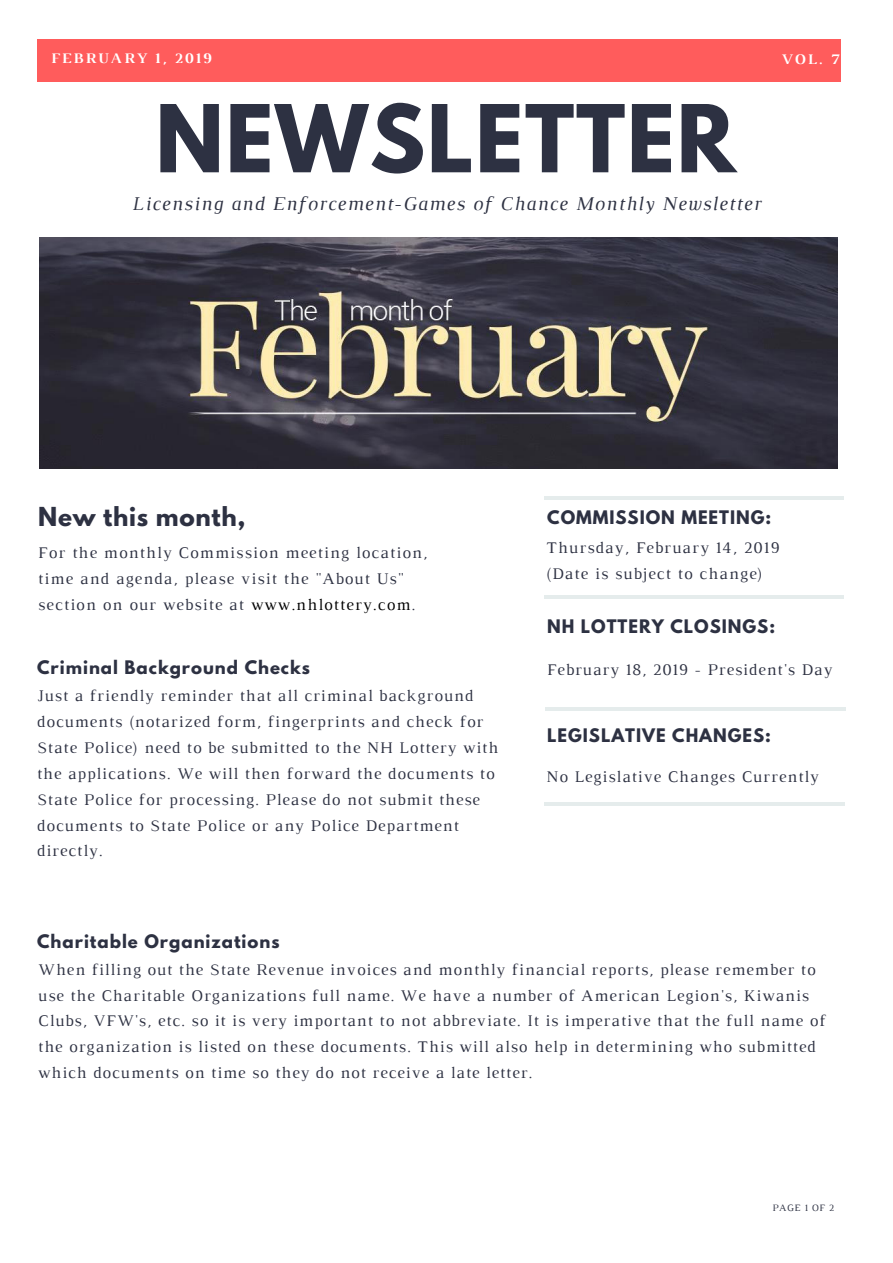
<style>
.page{position:relative;width:893px;height:1263px;background:#fff}
.page>*{position:absolute;margin:0;border:0;box-sizing:border-box;transform-origin:0 0}
.t1{font:700 82.8px "League Spartan";letter-spacing:.02em;color:#2d3142}
.t2{font:700 23.25px "League Spartan";letter-spacing:.03em;color:#2d3142}
.t3{font:italic 19.8px "Luthier";letter-spacing:.06em;color:#2d3142}
.t4{font:16.5px/26px "Luthier";letter-spacing:.06em;color:#2d3142}
.t5{font:700 16.5px "League Spartan";letter-spacing:.06em;color:#2d3142}
.t6{font:700 14.85px "Luthier";letter-spacing:.14em;color:#fff}
.t7{font:9.9px "Luthier";letter-spacing:.06em;color:#2d3142}
.s1{color:#000}
</style>
<div class="page">
<div style="left:37px;top:39px;width:804px;height:43px;background:#ff5c5c"></div>
<hr style="left:546px;top:707px;width:300px;height:3px;background:#538083">
<hr style="left:544px;top:596px;width:299px;height:3px;background:#538083">
<img style="left:39px;top:238px;width:799px;height:230px">
<hr style="left:544px;top:497px;width:299px;height:3px;background:#538083">
<hr style="left:544px;top:802px;width:301px;height:3px;background:#538083">
<p class="t6" style="left:51px;top:53px;width:162px">FEBRUARY 1, 2019</p>
<p class="t6" style="left:781px;top:54px;width:60px">VOL. 7</p>
<h1 class="t1" style="left:155px;top:98px;width:582px">NEWSLETTER</h1>
<p class="t3" style="left:132px;top:196px;width:630px">Licensing and Enforcement-Games of Chance Monthly Newsletter</p>
<h2 class="t2" style="left:38px;top:505px;width:209px">New this month,</h2>
<p class="t4" style="left:38px;top:541px;width:391px">For the monthly Commission meeting location, time and agenda, please visit the "About Us" section on our website at <span class="s1">www.nhlottery.com</span>.</p>
<p class="t5" style="left:37px;top:659px;width:274px">Criminal Background Checks</p>
<p class="t4" style="left:37px;top:684px;width:463px">Just a friendly reminder that all criminal background documents (notarized form, fingerprints and check for State Police) need to be submitted to the NH Lottery with the applications. We will then forward the documents to State Police for processing. Please do not submit these documents to State Police or any Police Department directly.</p>
<p class="t5" style="left:547px;top:509px;width:225px">COMMISSION MEETING:</p>
<p class="t4" style="left:546px;top:535px;width:235px">Thursday, February 14, 2019 (Date is subject to change)</p>
<p class="t5" style="left:547px;top:619px;width:229px">NH LOTTERY CLOSINGS:</p>
<p class="t4" style="left:547px;top:658px;width:287px">February 18, 2019 - President's Day</p>
<p class="t5" style="left:547px;top:727px;width:225px">LEGISLATIVE CHANGES:</p>
<p class="t4" style="left:546px;top:765px;width:274px">No Legislative Changes Currently</p>
<p class="t5" style="left:37px;top:933px;width:244px">Charitable Organizations</p>
<p class="t4" style="left:38px;top:957px;width:789px">When filling out the State Revenue invoices and monthly financial reports, please remember to use the Charitable Organizations full name. We have a number of American Legion's, Kiwanis Clubs, VFW's, etc. so it is very important to not abbreviate. It is imperative that the full name of the organization is listed on these documents. This will also help in determining who submitted which documents on time so they do not receive a late letter.</p>
<p class="t7" style="left:772px;top:1204px;width:63px">PAGE 1 OF 2</p>
</div>
